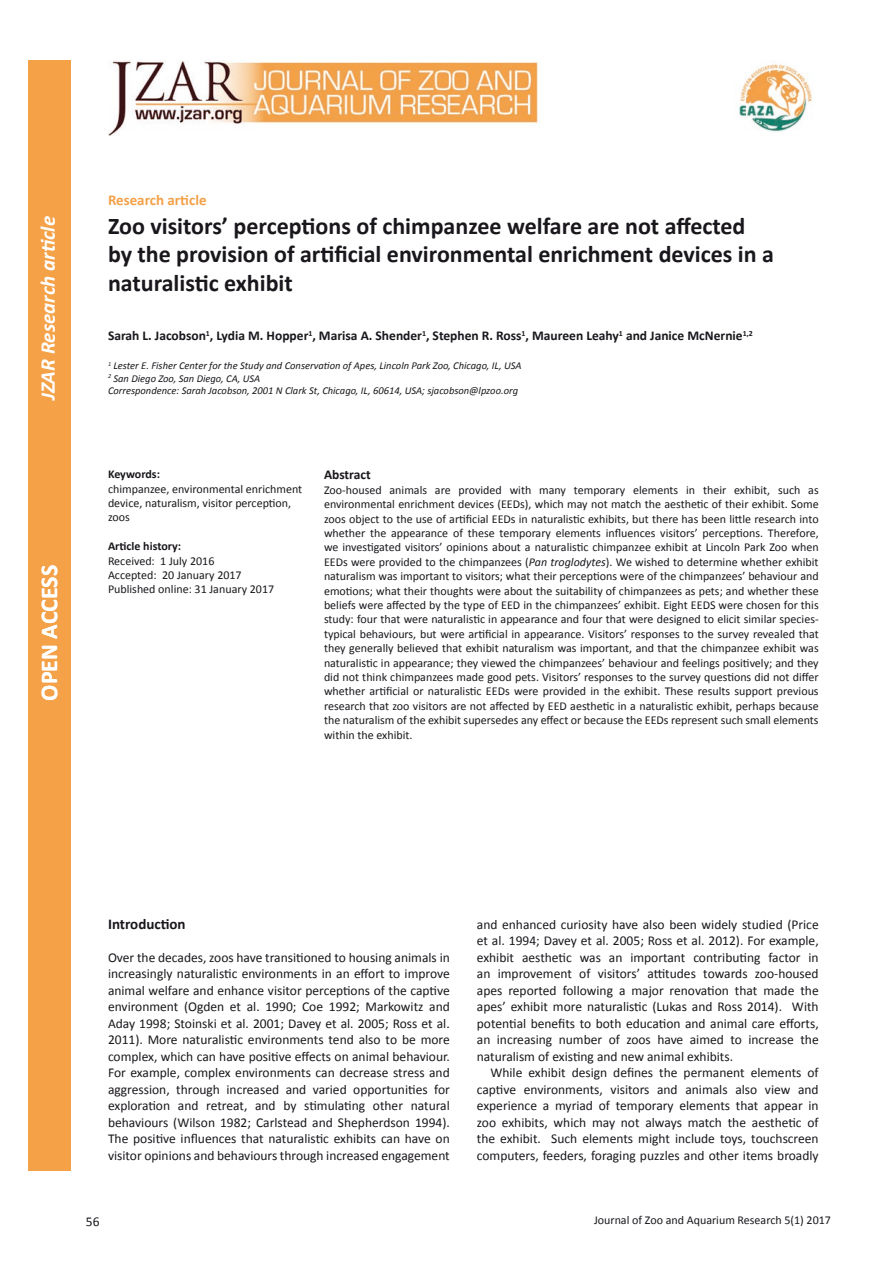
<style>
.page{position:relative;width:893px;height:1263px;background:#fff}
.page>*{position:absolute;margin:0;border:0;box-sizing:border-box;transform-origin:0 0}
.t1{font:700 24px/28.8px "Calibri";color:#1a171c}
.t2{font:700 24px "Calibri";color:#fff}
.t3{font:italic 700 21px "Calibri";color:#fff}
.t4{font:700 15px "Calibri";color:#f4a148}
.t5{font:700 15px "Calibri";color:#1a171c}
.t6{font:13.5px/16.5px "Calibri";color:#1a171c;text-align:justify}
.t7{font:700 13.5px "Calibri";color:#1a171c}
.t8{font:12px/14.4px "Calibri";color:#1a171c}
.t9{font:700 12px "Calibri";color:#1a171c}
.t10{font:italic 10.5px/12.6px "Calibri";color:#1a171c}
.s1{font-style:italic}
</style>
<div class="page">
<img style="left:739px;top:63px;width:74px;height:69px">
<img style="left:108px;top:61px;width:431px;height:74px">
<div style="left:28px;top:61px;width:42px;height:1110px;background:#f4a148"></div>
<h2 class="t3" style="left:35px;top:400px;width:186px;rotate:-90deg">JZAR Research article</h2>
<h1 class="t2" style="left:34px;top:701px;width:137px;rotate:-90deg">OPEN ACCESS</h1>
<p class="t4" style="left:108px;top:190px;width:100px">Research article</p>
<h1 class="t1" style="left:108px;top:210px;width:667px">Zoo visitors’ perceptions of chimpanzee welfare are not affected by the provision of artificial environmental enrichment devices in a naturalistic exhibit</h1>
<p class="t7" style="left:108px;top:327px;width:646px">Sarah L. Jacobson<sup>1</sup>, Lydia M. Hopper<sup>1</sup>, Marisa A. Shender<sup>1</sup>, Stephen R. Ross<sup>1</sup>, Maureen Leahy<sup>1</sup> and Janice McNernie<sup>1,2</sup></p>
<p class="t10" style="left:108px;top:359px;width:415px"><sup>1</sup> Lester E. Fisher Center for the Study and Conservation of Apes, Lincoln Park Zoo, Chicago, IL, USA<br><sup>2</sup> San Diego Zoo, San Diego, CA, USA<br>Correspondence: Sarah Jacobson, 2001 N Clark St, Chicago, IL, 60614, USA; sjacobson@lpzoo.org</p>
<p class="t9" style="left:108px;top:467px;width:53px">Keywords:</p>
<p class="t8" style="left:108px;top:481px;width:196px">chimpanzee, environmental enrichment device, naturalism, visitor perception, zoos</p>
<p class="t9" style="left:108px;top:539px;width:75px">Article history:</p>
<p class="t8" style="left:108px;top:553px;width:168px">Received: 1 July 2016<br>Accepted: 20 January 2017<br>Published online: 31 January 2017</p>
<p class="t7" style="left:324px;top:466px;width:48px">Abstract</p>
<p class="t8" style="left:324px;top:482px;width:496px;text-align:justify">Zoo-housed animals are provided with many temporary elements in their exhibit, such as environmental enrichment devices (EEDs), which may not match the aesthetic of their exhibit. Some zoos object to the use of artificial EEDs in naturalistic exhibits, but there has been little research into whether the appearance of these temporary elements influences visitors’ perceptions. Therefore, we investigated visitors’ opinions about a naturalistic chimpanzee exhibit at Lincoln Park Zoo when EEDs were provided to the chimpanzees (<span class="s1">Pan troglodytes</span>). We wished to determine whether exhibit naturalism was important to visitors; what their perceptions were of the chimpanzees’ behaviour and emotions; what their thoughts were about the suitability of chimpanzees as pets; and whether these beliefs were affected by the type of EED in the chimpanzees’ exhibit. Eight EEDS were chosen for this study: four that were naturalistic in appearance and four that were designed to elicit similar species&shy;typical behaviours, but were artificial in appearance. Visitors’ responses to the survey revealed that they generally believed that exhibit naturalism was important, and that the chimpanzee exhibit was naturalistic in appearance; they viewed the chimpanzees’ behaviour and feelings positively; and they did not think chimpanzees made good pets. Visitors’ responses to the survey questions did not differ whether artificial or naturalistic EEDs were provided in the exhibit. These results support previous research that zoo visitors are not affected by EED aesthetic in a naturalistic exhibit, perhaps because the naturalism of the exhibit supersedes any effect or because the EEDs represent such small elements within the exhibit.</p>
<p class="t5" style="left:108px;top:914px;width:79px">Introduction</p>
<p class="t6" style="left:108px;top:948px;width:343px">Over the decades, zoos have transitioned to housing animals in increasingly naturalistic environments in an effort to improve animal welfare and enhance visitor perceptions of the captive environment (Ogden et al. 1990; Coe 1992; Markowitz and Aday 1998; Stoinski et al. 2001; Davey et al. 2005; Ross et al.<br>2011). More naturalistic environments tend also to be more complex, which can have positive effects on animal behaviour.<br>For example, complex environments can decrease stress and aggression, through increased and varied opportunities for exploration and retreat, and by stimulating other natural behaviours (Wilson 1982; Carlstead and Shepherdson 1994).<br>The positive influences that naturalistic exhibits can have on visitor opinions and behaviours through increased engagement</p>
<p class="t6" style="left:477px;top:915px;width:343px">and enhanced curiosity have also been widely studied (Price et al. 1994; Davey et al. 2005; Ross et al. 2012). For example, exhibit aesthetic was an important contributing factor in an improvement of visitors’ attitudes towards zoo-housed apes reported following a major renovation that made the apes’ exhibit more naturalistic (Lukas and Ross 2014). With potential benefits to both education and animal care efforts, an increasing number of zoos have aimed to increase the naturalism of existing and new animal exhibits.</p>
<p class="t6" style="left:477px;top:1064px;width:343px;text-indent:14px">While exhibit design defines the permanent elements of captive environments, visitors and animals also view and experience a myriad of temporary elements that appear in zoo exhibits, which may not always match the aesthetic of the exhibit. Such elements might include toys, touchscreen computers, feeders, foraging puzzles and other items broadly</p>
<p class="t6" style="left:86px;top:1212px;width:15px">56</p>
<p class="t8" style="left:594px;top:1212px;width:238px">Journal of Zoo and Aquarium Research 5(1) 2017</p>
</div>
